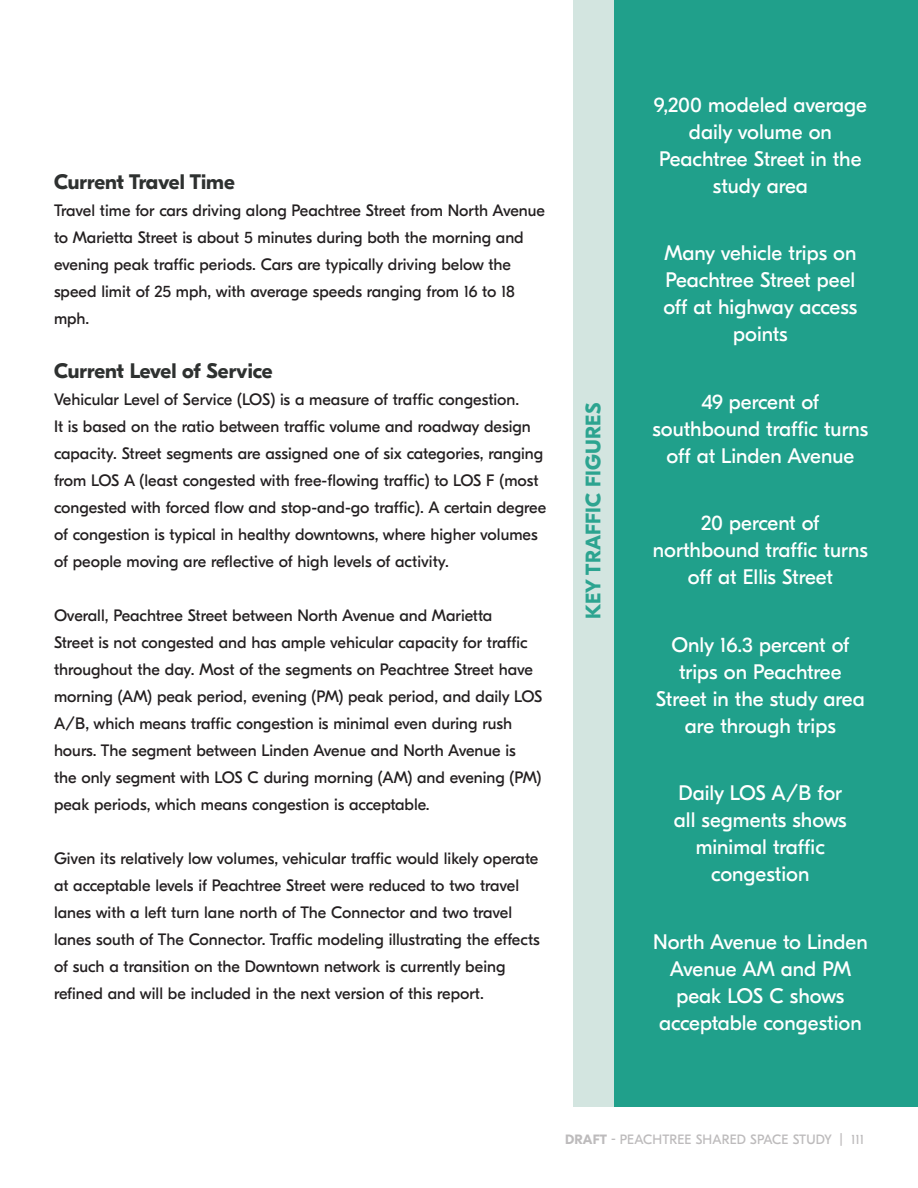
<style>
.page{position:relative;width:918px;height:1188px;background:#fff}
.page>*{position:absolute;margin:0;border:0;box-sizing:border-box;transform-origin:0 0}
.Body_-_unaligned_whi{font:21px/27px "GT Eesti Display";color:#fff;text-align:center}
.Heading_2{font:700 21px "GT Eesti Display";color:#2e3130}
.Body_-_unaligned{font:700 21px "GT Eesti Display";letter-spacing:.01em;color:#2ca490}
.Body{font:16.5px/27px "GT Eesti Display";color:#231f20}
.t1{font:13.5px "GT Eesti Display";letter-spacing:.01em;color:#bdbbbc}
.s1{font-weight:700}
</style>
<div class="page">
<div style="left:579px;top:0;width:339px;height:1107px;background:#20a08b"></div>
<div style="left:573px;top:0;width:40px;height:1107px;background:#d3e5e0"></div>
<p class="Heading_2" style="left:54px;top:170px;width:182px">Current Travel Time</p>
<p class="Body" style="left:54px;top:197px;width:493px">Travel time for cars driving along Peachtree Street from North Avenue to Marietta Street is about 5 minutes during both the morning and evening peak traffic periods. Cars are typically driving below the speed limit of 25 mph, with average speeds ranging from 16 to 18 mph.</p>
<p class="Heading_2" style="left:54px;top:359px;width:220px">Current Level of Service</p>
<p class="Body" style="left:54px;top:386px;width:494px">Vehicular Level of Service (LOS) is a measure of traffic congestion.<br>It is based on the ratio between traffic volume and roadway design capacity. Street segments are assigned one of six categories, ranging from LOS A (least congested with free-flowing traffic) to LOS F (most congested with forced flow and stop-and-go traffic). A certain degree of congestion is typical in healthy downtowns, where higher volumes of people moving are reflective of high levels of activity.</p>
<p class="Body" style="left:54px;top:602px;width:490px">Overall, Peachtree Street between North Avenue and Marietta<br>Street is not congested and has ample vehicular capacity for traffic throughout the day. Most of the segments on Peachtree Street have morning (AM) peak period, evening (PM) peak period, and daily LOS A/B, which means traffic congestion is minimal even during rush hours. The segment between Linden Avenue and North Avenue is<br>the only segment with LOS C during morning (AM) and evening (PM) peak periods, which means congestion is acceptable.</p>
<p class="Body" style="left:54px;top:845px;width:487px">Given its relatively low volumes, vehicular traffic would likely operate at acceptable levels if Peachtree Street were reduced to two travel lanes with a left turn lane north of The Connector and two travel lanes south of The Connector. Traffic modeling illustrating the effects of such a transition on the Downtown network is currently being refined and will be included in the next version of this report.</p>
<p class="Body_-_unaligned" style="left:582px;top:619px;width:218px;rotate:-90deg">KEY TRAFFIC FIGURES</p>
<p class="Body_-_unaligned_whi" style="left:654px;top:92px;width:214px">9,200 modeled average daily volume on<br>Peachtree Street in the study area</p>
<p class="Body_-_unaligned_whi" style="left:663px;top:240px;width:196px">Many vehicle trips on<br>Peachtree Street peel off at highway access points</p>
<p class="Body_-_unaligned_whi" style="left:652px;top:389px;width:218px">49 percent of southbound traffic turns off at Linden Avenue</p>
<p class="Body_-_unaligned_whi" style="left:653px;top:510px;width:216px">20 percent of northbound traffic turns off at Ellis Street</p>
<p class="Body_-_unaligned_whi" style="left:656px;top:632px;width:210px">Only 16.3 percent of trips on Peachtree<br>Street in the study area are through trips</p>
<p class="Body_-_unaligned_whi" style="left:674px;top:780px;width:174px">Daily LOS A/B for all segments shows minimal traffic congestion</p>
<p class="Body_-_unaligned_whi" style="left:653px;top:929px;width:216px">North Avenue to Linden<br>Avenue AM and PM peak LOS C shows acceptable congestion</p>
<p class="t1" style="left:565px;top:1132px;width:300px"><span class="s1">DRAFT</span> - PEACHTREE SHARED SPACE STUDY | 111</p>
</div>
